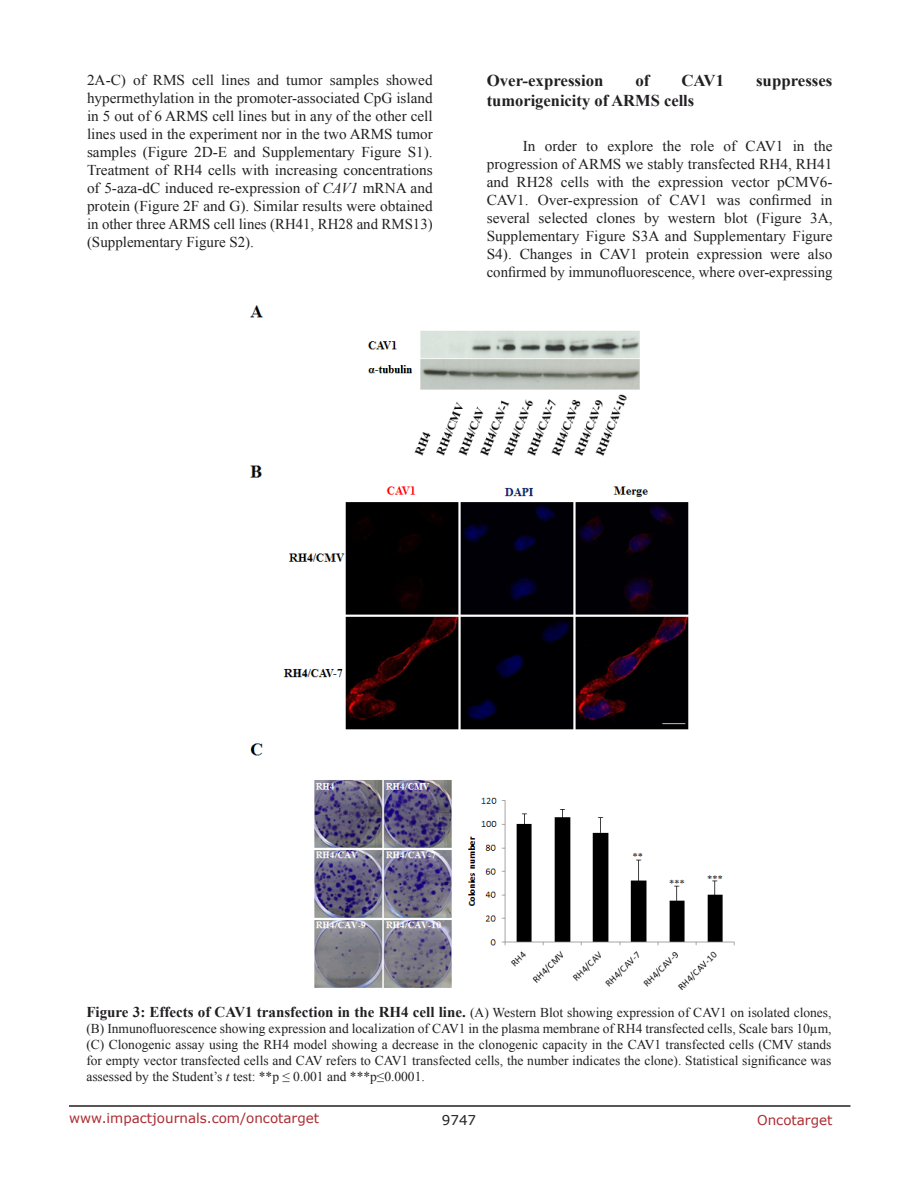
<style>
.page{position:relative;width:918px;height:1188px;background:#fff}
.page>*{position:absolute;margin:0;border:0;box-sizing:border-box;transform-origin:0 0}
.SubHeading{font:700 16.5px "Times New Roman";color:#221f22}
.BodyText{font:15px/18px "Times New Roman";color:#221f22;text-align:justify}
.FigureText{font:13.5px/16.2px "Times New Roman";color:#221f22;text-align:justify}
.t1{font:13.5px "Verdana";color:#ac2b31}
.t2{font:13.5px "Verdana";color:#221f22}
.s1{font-style:italic}
.s2{font-weight:700;font-size:15px}
</style>
<div class="page">
<hr style="left:69px;top:1105px;width:781px;height:2px;background:#231f20">
<img style="left:250px;top:305px;width:485px;height:685px">
<p class="BodyText" style="left:87px;top:71px;width:347px">2A-C) of RMS cell lines and tumor samples showed hypermethylation in the promoter-associated CpG island in 5 out of 6 ARMS cell lines but in any of the other cell lines used in the experiment nor in the two ARMS tumor samples (Figure 2D-E and Supplementary Figure S1).<br>Treatment of RH4 cells with increasing concentrations of 5-aza-dC induced re-expression of <span class="s1">CAV1</span> mRNA and protein (Figure 2F and G). Similar results were obtained in other three ARMS cell lines (RH41, RH28 and RMS13) (Supplementary Figure S2).</p>
<p class="SubHeading" style="left:487px;top:69px;width:118px">Over-expression</p>
<p class="SubHeading" style="left:636px;top:69px;width:16px">of</p>
<p class="SubHeading" style="left:681px;top:69px;width:44px">CAV1</p>
<p class="SubHeading" style="left:756px;top:69px;width:78px">suppresses</p>
<p class="SubHeading" style="left:487px;top:89px;width:209px">tumorigenicity of ARMS cells</p>
<p class="BodyText" style="left:487px;top:137px;width:347px;text-indent:36px">In order to explore the role of CAV1 in the progression of ARMS we stably transfected RH4, RH41 and RH28 cells with the expression vector pCMV6- CAV1. Over-expression of CAV1 was confirmed in several selected clones by western blot (Figure 3A, Supplementary Figure S3A and Supplementary Figure S4). Changes in CAV1 protein expression were also confirmed by immunofluorescence, where over-expressing</p>
<p class="FigureText" style="left:86px;top:1004px;width:747px"><span class="s2">Figure 3: Effects of CAV1 transfection in the RH4 cell line.</span> (A) Western Blot showing expression of CAV1 on isolated clones, (B) Inmunofluorescence showing expression and localization of CAV1 in the plasma membrane of RH4 transfected cells, Scale bars 10µm, (C) Clonogenic assay using the RH4 model showing a decrease in the clonogenic capacity in the CAV1 transfected cells (CMV stands for empty vector transfected cells and CAV refers to CAV1 transfected cells, the number indicates the clone). Statistical significance was assessed by the Student’s <span class="s1">t</span> test: **p ≤ 0.001 and ***p≤0.0001.</p>
<p class="t1" style="left:69px;top:1109px;width:252px">www.impactjournals.com/oncotarget</p>
<p class="t2" style="left:442px;top:1111px;width:36px">9747</p>
<p class="t1" style="left:757px;top:1111px;width:77px">Oncotarget</p>
</div>
